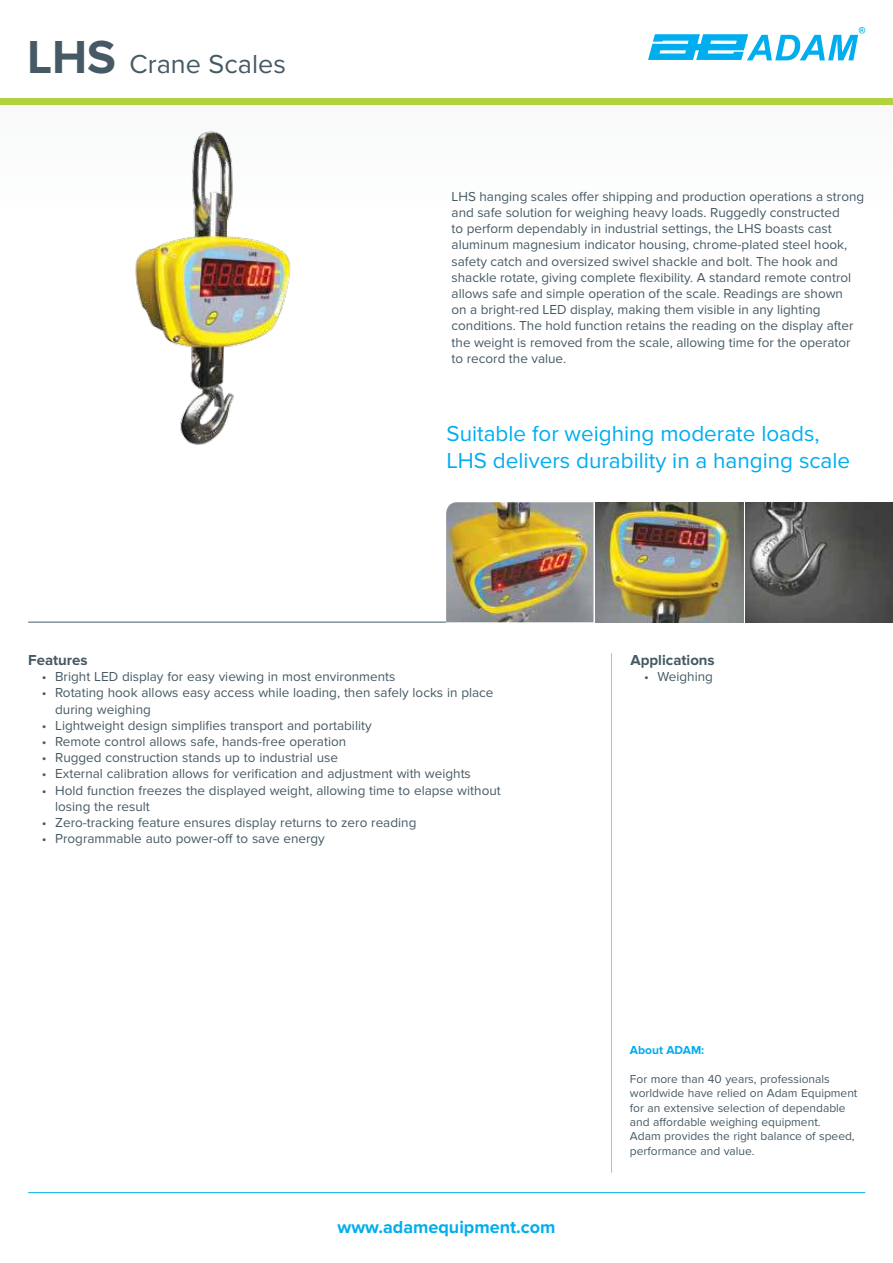
<style>
.page{position:relative;width:893px;height:1263px;background:#fff}
.page>*{position:absolute;margin:0;border:0;box-sizing:border-box;transform-origin:0 0}
.t1{font:27px "Proxima Nova";color:#465a65}
.t2{font:22.5px/27px "Proxima Nova";color:#00adef}
.t3{font:700 18px "Proxima Nova";color:#00adef}
.t4{font:700 15px "Proxima Nova";color:#465a65}
.t5{font:13.5px/16.2px "Proxima Nova";color:#465a65}
.t6{font:12px/14.4px "Proxima Nova";color:#465a65}
.t7{font:700 12px "Proxima Nova";color:#00adef}
.s1{font-weight:700;font-size:48px}
</style>
<div class="page">
<div style="left:0;top:104px;width:893px;height:114px;background:#fbfbfb"></div>
<svg style="left:648px;top:27px;width:217px;height:33px"></svg>
<img style="left:135px;top:131px;width:156px;height:314px">
<div style="left:0;top:98px;width:893px;height:6px;background:#b1d23e"></div>
<hr style="left:28px;top:1192px;width:837px;height:1px;background:#00adef">
<hr style="left:28px;top:622px;width:418px;height:1px;background:#465a65">
<hr style="left:611px;top:653px;width:1px;height:520px;background:#b0bec6">
<img style="left:446px;top:502px;width:147px;height:120px">
<img style="left:596px;top:502px;width:147px;height:120px">
<img style="left:745px;top:502px;width:148px;height:120px">
<h1 class="t1" style="left:27px;top:52px;width:260px"><span class="s1">LHS</span> Crane Scales</h1>
<p class="t5" style="left:452px;top:189px;width:414px">LHS hanging scales offer shipping and production operations a strong and safe solution for weighing heavy loads. Ruggedly constructed<br>to perform dependably in industrial settings, the LHS boasts cast aluminum magnesium indicator housing, chrome-plated steel hook, safety catch and oversized swivel shackle and bolt. The hook and shackle rotate, giving complete flexibility. A standard remote control allows safe and simple operation of the scale. Readings are shown<br>on a bright-red LED display, making them visible in any lighting conditions. The hold function retains the reading on the display after the weight is removed from the scale, allowing time for the operator to record the value.</p>
<h2 class="t2" style="left:446px;top:421px;width:405px">Suitable for weighing moderate loads,<br>LHS delivers durability in a hanging scale</h2>
<p class="t4" style="left:28px;top:654px;width:61px">Features</p>
<p class="t5" style="left:42px;top:669px;width:355px">• Bright LED display for easy viewing in most environments</p>
<p class="t5" style="left:55px;top:685px;width:440px;text-indent:-14px">• Rotating hook allows easy access while loading, then safely locks in place during weighing</p>
<p class="t5" style="left:42px;top:718px;width:331px">• Lightweight design simplifies transport and portability</p>
<p class="t5" style="left:42px;top:734px;width:306px">• Remote control allows safe, hands-free operation</p>
<p class="t5" style="left:42px;top:750px;width:298px">• Rugged construction stands up to industrial use</p>
<p class="t5" style="left:42px;top:766px;width:431px">• External calibration allows for verification and adjustment with weights</p>
<p class="t5" style="left:55px;top:783px;width:447px;text-indent:-14px">• Hold function freezes the displayed weight, allowing time to elapse without losing the result</p>
<p class="t5" style="left:42px;top:815px;width:376px">• Zero-tracking feature ensures display returns to zero reading</p>
<p class="t5" style="left:42px;top:831px;width:285px">• Programmable auto power-off to save energy</p>
<p class="t4" style="left:630px;top:654px;width:86px">Applications</p>
<p class="t5" style="left:644px;top:669px;width:70px">• Weighing</p>
<h3 class="t3" style="left:338px;top:1220px;width:219px">www.adamequipment.com</h3>
<p class="t7" style="left:630px;top:1045px;width:76px">About ADAM:</p>
<p class="t6" style="left:630px;top:1072px;width:229px">For more than 40 years, professionals worldwide have relied on Adam Equipment for an extensive selection of dependable and affordable weighing equipment.<br>Adam provides the right balance of speed, performance and value.</p>
</div>
